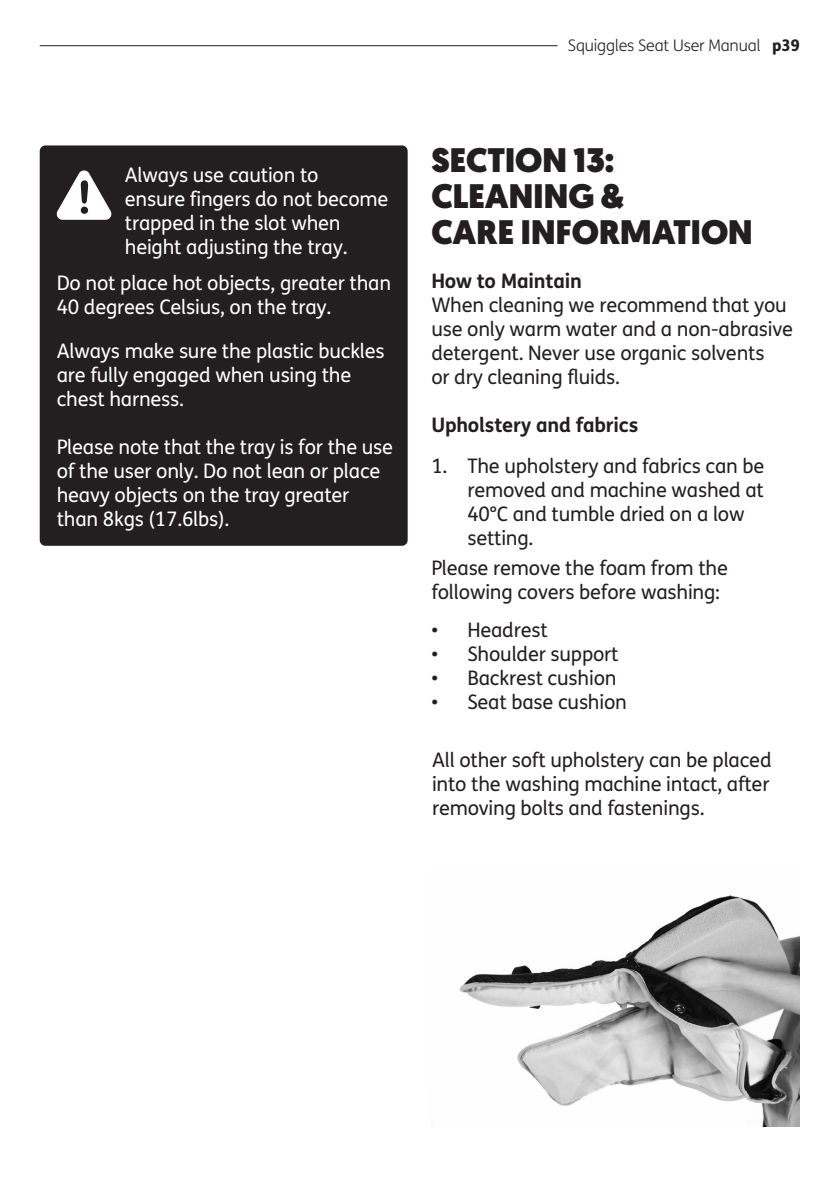
<style>
.page{position:relative;width:840px;height:1191px;background:#fff}
.page>*{position:absolute;margin:0;border:0;box-sizing:border-box;transform-origin:0 0}
.t1{font:900 34px/36px "Geomanist";letter-spacing:-.01em;color:#231f20}
.t2{font:20px/24px "FS Me";letter-spacing:-.01em;color:#231f20}
.t3{font:20px/24px "FS Me";letter-spacing:-.01em;color:#fff}
.t4{font:700 20px "FS Me";letter-spacing:-.01em;color:#231f20}
.t5{font:300 16px "FS Me";letter-spacing:-.01em;color:#231f20}
.s1{font-weight:800}
</style>
<div class="page">
<hr style="left:40px;top:45px;width:517px;height:1px;background:#231f20">
<div style="left:40px;top:145px;width:367px;height:401px;background:#231f20;border-radius:6px"></div>
<svg style="left:56px;top:170px;width:56px;height:50px"></svg>
<img style="left:459px;top:895px;width:340px;height:231px">
<p class="t3" style="left:125px;top:163px;width:195px">Always use caution to</p>
<p class="t3" style="left:125px;top:187px;width:265px">ensure fingers do not become trapped in the slot when height adjusting the tray.</p>
<p class="t3" style="left:57px;top:270px;width:336px">Do not place hot objects, greater than<br>40 degrees Celsius, on the tray.</p>
<p class="t3" style="left:57px;top:338px;width:329px">Always make sure the plastic buckles</p>
<p class="t3" style="left:57px;top:362px;width:296px">are fully engaged when using the</p>
<p class="t3" style="left:57px;top:386px;width:129px">chest harness.</p>
<p class="t3" style="left:57px;top:434px;width:338px">Please note that the tray is for the use</p>
<p class="t3" style="left:57px;top:458px;width:325px">of the user only. Do not lean or place</p>
<p class="t3" style="left:57px;top:482px;width:294px">heavy objects on the tray greater</p>
<p class="t3" style="left:57px;top:506px;width:174px">than 8kgs (17.6lbs).</p>
<p class="t5" style="left:567px;top:34px;width:233px">Squiggles Seat User Manual <span class="s1">p39</span></p>
<p class="t1" style="left:431px;top:143px;width:194px">SECTION 13:<br>CLEANING &amp;</p>
<p class="t1" style="left:431px;top:215px;width:323px">CARE INFORMATION</p>
<p class="t4" style="left:431px;top:265px;width:152px">How to Maintain</p>
<p class="t2" style="left:431px;top:293px;width:363px">When cleaning we recommend that you use only warm water and a non-abrasive detergent. Never use organic solvents<br>or dry cleaning fluids.</p>
<p class="t4" style="left:431px;top:409px;width:208px">Upholstery and fabrics</p>
<p class="t2" style="left:467px;top:454px;width:298px;text-indent:-36px">1. The upholstery and fabrics can be removed and machine washed at<br>40°C and tumble dried on a low setting.</p>
<p class="t2" style="left:431px;top:555px;width:298px">Please remove the foam from the</p>
<p class="t2" style="left:431px;top:579px;width:290px">following covers before washing:</p>
<p class="t2" style="left:431px;top:618px;width:118px">• Headrest</p>
<p class="t2" style="left:431px;top:642px;width:189px">• Shoulder support</p>
<p class="t2" style="left:431px;top:666px;width:187px">• Backrest cushion</p>
<p class="t2" style="left:431px;top:690px;width:197px">• Seat base cushion</p>
<p class="t2" style="left:432px;top:747px;width:341px;text-align:justify">All other soft upholstery can be placed into the washing machine intact, after removing bolts and fastenings.</p>
</div>
